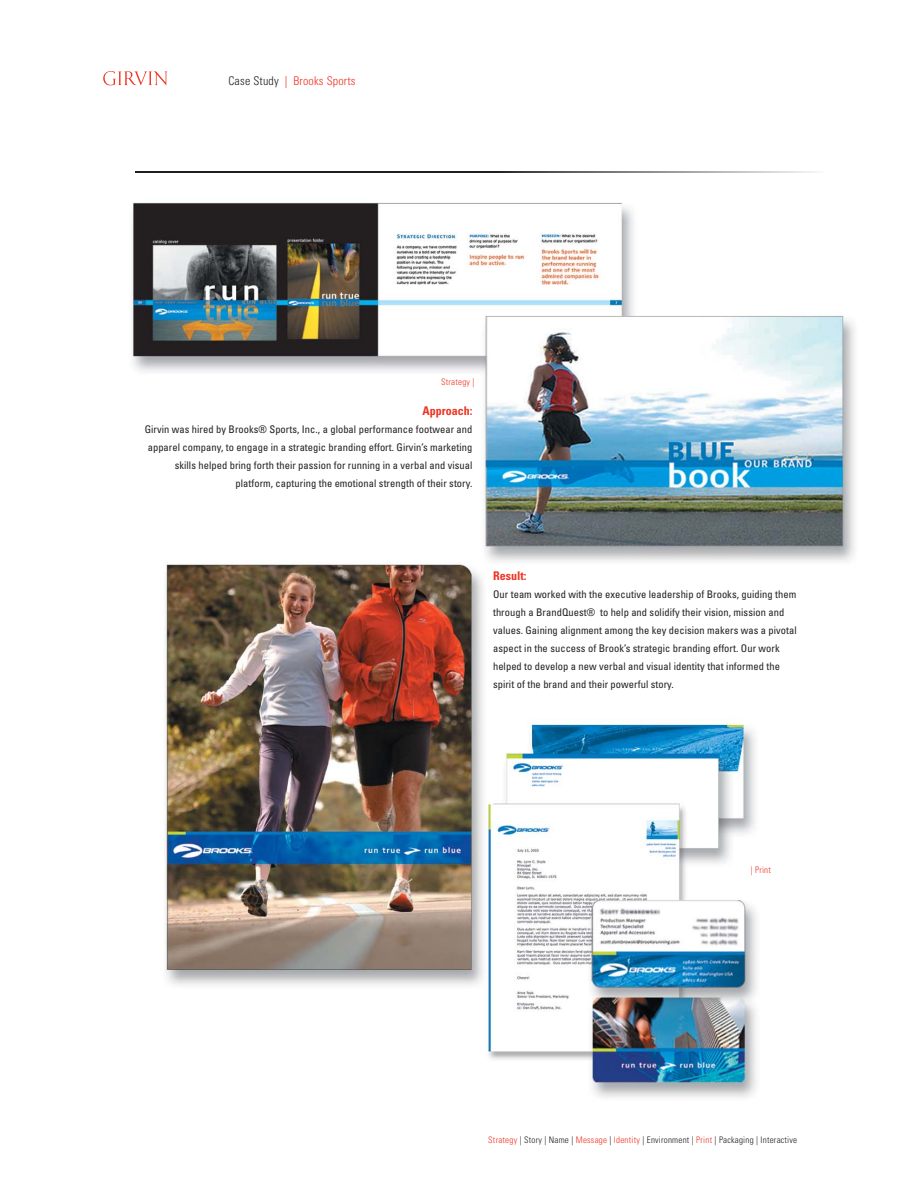
<style>
.page{position:relative;width:918px;height:1188px;background:#fff}
.page>*{position:absolute;margin:0;border:0;box-sizing:border-box;transform-origin:0 0}
.t1{font:300 condensed 12px "Univers";letter-spacing:.015em;color:#ee3424}
.t2{font:700 condensed 12px "Univers";color:#ee3424}
.t3{font:condensed 10.5px/18px "Univers";letter-spacing:.005em;color:#231f20;text-align:right}
.t4{font:300 condensed 9px "Univers";letter-spacing:.025em;color:#231f20}
.t5{font:300 condensed 9px "Univers";letter-spacing:.025em;color:#ee3424}
.s1{color:#231f20}
.s2{color:#ee3424}
</style>
<div class="page">
<img style="left:108px;top:85px;width:747px;height:1013px">
<svg style="left:135px;top:171px;width:688px;height:1px"></svg>
<svg style="left:103px;top:71px;width:65px;height:14px"></svg>
<p class="t1" style="left:228px;top:76px;width:129px"><span class="s1">Case Study</span> | Brooks Sports</p>
<p class="t5" style="left:441px;top:379px;width:35px">Strategy |</p>
<p class="t2" style="left:423px;top:406px;width:51px">Approach:</p>
<p class="t3" style="left:145px;top:421px;width:329px">Girvin was hired by Brooks® Sports, Inc., a global performance footwear and apparel company, to engage in a strategic branding effort. Girvin’s marketing skills helped bring forth their passion for running in a verbal and visual platform, capturing the emotional strength of their story.</p>
<p class="t2" style="left:493px;top:571px;width:35px">Result:</p>
<p class="t3" style="left:493px;top:586px;width:305px;text-align:left">Our team worked with the executive leadership of Brooks, guiding them through a BrandQuest® to help and solidify their vision, mission and values. Gaining alignment among the key decision makers was a pivotal aspect in the success of Brook’s strategic branding effort. Our work helped to develop a new verbal and visual identity that informed the spirit of the brand and their powerful story.</p>
<p class="t5" style="left:751px;top:867px;width:22px">| Print</p>
<p class="t4" style="left:488px;top:1136px;width:311px"><span class="s2">Strategy</span> | Story | Name | <span class="s2">Message</span> | <span class="s2">Identity</span> | Environment | <span class="s2">Print</span> | Packaging | Interactive</p>
</div>
